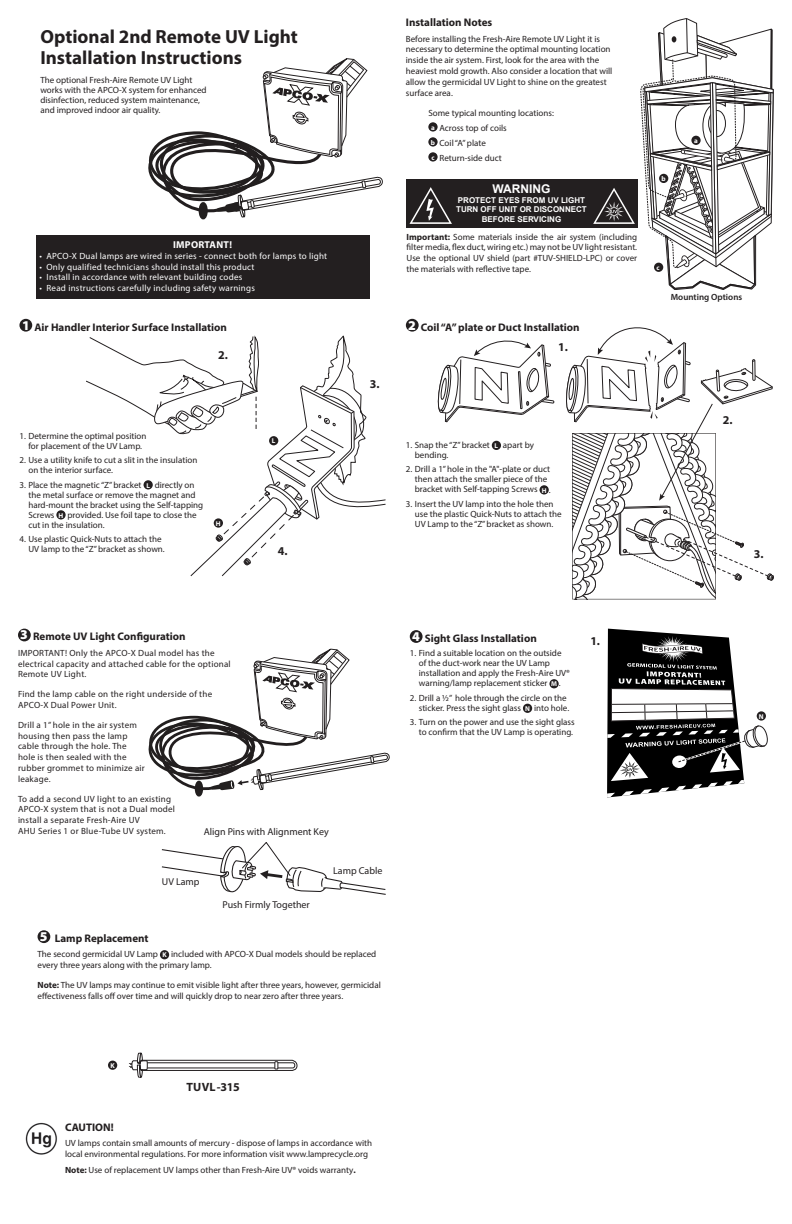
<style>
.page{position:relative;width:792px;height:1224px;background:#fff}
.page>*{position:absolute;margin:0;border:0;box-sizing:border-box;transform-origin:0 0}
.t1{font:700 19px/20.8px "Myriad Pro";color:#231f20}
.t2{font:700 12px "Myriad Pro";letter-spacing:.02em;color:#231f20}
.t3{font:700 12px "Arial";color:#fff}
.t4{font:700 11px "Myriad Pro";color:#231f20}
.t5{font:10px "Myriad Pro";color:#231f20}
.t6{font:700 10px "Myriad Pro";letter-spacing:.025em;color:#fff}
.t7{font:9px/10px "Myriad Pro";color:#231f20}
.t8{font:9px/10.8px "Myriad Pro";letter-spacing:.025em;color:#231f20}
.t9{font:9px "Myriad Pro";letter-spacing:.025em;color:#fff}
.t10{font:600 9px "Myriad Pro";color:#231f20}
.t11{font:700 8px/9.6px "Arial";color:#fff;text-align:center}
.t12{font:700 7px "Myriad Pro";color:#fff}
.s1{font-weight:900;font-size:13.5px;color:#fff}
.s2{font-weight:700;font-size:7px;color:#fff}
.s3{font-weight:700}
</style>
<div class="page">
<div style="left:195px;top:781px;width:8px;height:16px;border:3px solid #221f1f;border-radius:50%"></div>
<svg style="left:149px;top:648px;width:241px;height:147px"></svg>
<svg style="left:437px;top:340px;width:117px;height:83px"></svg>
<svg style="left:566px;top:327px;width:208px;height:272px"></svg>
<svg style="left:86px;top:336px;width:300px;height:240px"></svg>
<div style="left:199px;top:202px;width:9px;height:17px;border:3px solid #221f1f;border-radius:50%"></div>
<svg style="left:148px;top:58px;width:235px;height:160px"></svg>
<svg style="left:607px;top:629px;width:161px;height:169px"></svg>
<img style="left:25px;top:1123px;width:32px;height:31px">
<div style="left:406px;top:179px;width:231px;height:48px;background:#231f20"></div>
<svg style="left:409px;top:187px;width:43px;height:37px"></svg>
<svg style="left:593px;top:18px;width:181px;height:272px"></svg>
<svg style="left:129px;top:1053px;width:168px;height:25px"></svg>
<div style="left:108px;top:1061px;width:9px;height:9px;background:#231f20;border-radius:50%"></div>
<div style="left:36px;top:235px;width:333px;height:63px;background:#231f20"></div>
<svg style="left:428px;top:122px;width:10px;height:10px"></svg>
<svg style="left:428px;top:137px;width:10px;height:10px"></svg>
<svg style="left:428px;top:152px;width:10px;height:10px"></svg>
<div style="left:691px;top:136px;width:10px;height:9px;background:#231f20;border-radius:50%"></div>
<div style="left:659px;top:174px;width:9px;height:9px;background:#231f20;border-radius:50%"></div>
<div style="left:654px;top:263px;width:9px;height:9px;background:#231f20;border-radius:50%"></div>
<div style="left:19px;top:319px;width:13px;height:13px;background:#231f20;border-radius:50%"></div>
<div style="left:144px;top:480px;width:9px;height:10px;background:#231f20;border-radius:50%"></div>
<svg style="left:56px;top:510px;width:10px;height:10px"></svg>
<div style="left:406px;top:319px;width:13px;height:13px;background:#231f20;border-radius:50%"></div>
<div style="left:492px;top:441px;width:9px;height:9px;background:#231f20;border-radius:50%"></div>
<div style="left:540px;top:485px;width:9px;height:10px;background:#231f20;border-radius:50%"></div>
<div style="left:18px;top:629px;width:13px;height:12px;background:#231f20;border-radius:50%"></div>
<div style="left:410px;top:630px;width:13px;height:13px;background:#231f20;border-radius:50%"></div>
<div style="left:549px;top:679px;width:10px;height:9px;background:#231f20;border-radius:50%"></div>
<div style="left:523px;top:704px;width:9px;height:9px;background:#231f20;border-radius:50%"></div>
<div style="left:38px;top:930px;width:12px;height:13px;background:#231f20;border-radius:50%"></div>
<div style="left:160px;top:950px;width:9px;height:9px;background:#231f20;border-radius:50%"></div>
<svg style="left:162px;top:842px;width:224px;height:53px"></svg>
<div style="left:757px;top:711px;width:9px;height:10px;background:#231f20;border-radius:50%"></div>
<div style="left:214px;top:518px;width:9px;height:10px;background:#231f20;border-radius:50%"></div>
<div style="left:269px;top:436px;width:9px;height:9px;background:#231f20;border-radius:50%"></div>
<h1 class="t1" style="left:40px;top:26px;width:259px">Optional 2nd Remote UV Light<br>Installation Instructions</h1>
<p class="t7" style="left:40px;top:75px;width:168px">The optional Fresh-Aire Remote UV Light works with the APCO-X system for enhanced disinfection, reduced system maintenance, and improved indoor air quality.</p>
<p class="t6" style="left:173px;top:238px;width:60px">IMPORTANT!</p>
<p class="t9" style="left:39px;top:250px;width:289px">• APCO-X Dual lamps are wired in series - connect both for lamps to light</p>
<p class="t9" style="left:39px;top:261px;width:217px">• Only qualified technicians should install this product</p>
<p class="t9" style="left:39px;top:272px;width:204px">• Install in accordance with relevant building codes</p>
<p class="t9" style="left:39px;top:283px;width:217px">• Read instructions carefully including safety warnings</p>
<p class="t4" style="left:22px;top:320px;width:206px"><span class="s1">1</span> Air Handler Interior Surface Installation</p>
<h2 class="t2" style="left:218px;top:347px;width:11px">2.</h2>
<p class="t7" style="left:19px;top:430px;width:129px;text-align:center">1. Determine the optimal position for placement of the UV Lamp.</p>
<p class="t7" style="left:28px;top:455px;width:170px;text-indent:-9px">2. Use a utility knife to cut a slit in the insulation on the interior surface.</p>
<p class="t7" style="left:28px;top:479px;width:176px;text-indent:-9px">3. Place the magnetic “Z” bracket <span class="s2">L</span> directly on the metal surface or remove the magnet and hard-mount the bracket using the Self-tapping Screws <span class="s2">H</span> provided. Use foil tape to close the cut in the insulation.</p>
<p class="t7" style="left:28px;top:534px;width:138px;text-indent:-9px">4. Use plastic Quick-Nuts to attach the<br>UV lamp to the “Z” bracket as shown.</p>
<p class="t12" style="left:216px;top:519px;width:6px">H</p>
<p class="t12" style="left:272px;top:436px;width:5px">L</p>
<h2 class="t2" style="left:278px;top:543px;width:11px">4.</h2>
<h2 class="t2" style="left:370px;top:376px;width:11px">3.</h2>
<p class="t4" style="left:406px;top:15px;width:88px">Installation Notes</p>
<p class="t7" style="left:406px;top:33px;width:208px;line-height:10.8px">Before installing the Fresh-Aire Remote UV Light it is necessary to determine the optimal mounting location inside the air system. First, look for the area with the heaviest mold growth. Also consider a location that will allow the germicidal UV Light to shine on the greatest surface area.</p>
<p class="t7" style="left:428px;top:105px;width:127px;line-height:15px">Some typical mounting locations: <span class="s2">a</span> Across top of coils<br><span class="s2">b</span> Coil “A” plate<br><span class="s2">c</span> Return-side duct</p>
<h2 class="t3" style="left:493px;top:180px;width:59px">WARNING</h2>
<p class="t11" style="left:456px;top:195px;width:132px">PROTECT EYES FROM UV LIGHT<br>TURN OFF UNIT OR DISCONNECT<br>BEFORE SERVICING</p>
<p class="t7" style="left:407px;top:231px;width:232px;line-height:10.8px;text-align:justify"><span class="s3">Important:</span> Some materials inside the air system (including filter media, flex duct, wiring etc.) may not be UV light resistant.<br>Use the optional UV shield (part #TUV-SHIELD-LPC) or cover the materials with reflective tape.</p>
<p class="t4" style="left:408px;top:320px;width:173px"><span class="s1">2</span> Coil “A” plate or Duct Installation</p>
<h2 class="t2" style="left:558px;top:339px;width:11px">1.</h2>
<p class="t12" style="left:662px;top:174px;width:6px">b</p>
<p class="t12" style="left:694px;top:136px;width:5px">a</p>
<p class="t12" style="left:656px;top:263px;width:5px">c</p>
<p class="t10" style="left:671px;top:292px;width:73px">Mounting Options</p>
<p class="t7" style="left:415px;top:440px;width:121px;text-indent:-9px">1. Snap the “Z” bracket <span class="s2">L</span> apart by bending.</p>
<p class="t7" style="left:415px;top:464px;width:137px;text-indent:-9px">2. Drill a 1” hole in the "A"-plate or duct then attach the smaller piece of the bracket with Self-tapping Screws <span class="s2">H</span> .</p>
<p class="t7" style="left:415px;top:499px;width:148px;text-indent:-9px">3. Insert the UV lamp into the hole then use the plastic Quick-Nuts to attach the<br>UV Lamp to the “Z” bracket as shown.</p>
<h2 class="t2" style="left:723px;top:412px;width:11px">2.</h2>
<h2 class="t2" style="left:754px;top:546px;width:11px">3.</h2>
<p class="t4" style="left:20px;top:630px;width:167px"><span class="s1">3</span> Remote UV Light Configuration</p>
<p class="t8" style="left:18px;top:647px;width:214px">IMPORTANT! Only the APCO-X Dual model has the electrical capacity and attached cable for the optional<br>Remote UV Light.</p>
<p class="t8" style="left:18px;top:689px;width:196px">Find the lamp cable on the right underside of the<br>APCO-X Dual Power Unit.</p>
<p class="t8" style="left:18px;top:719px;width:128px">Drill a 1” hole in the air system housing then pass the lamp cable through the hole. The hole is then sealed with the rubber grommet to minimize air leakage.</p>
<p class="t8" style="left:18px;top:793px;width:159px">To add a second UV light to an existing APCO-X system that is not a Dual model install a separate Fresh-Aire UV<br>AHU Series 1 or Blue-Tube UV system.</p>
<p class="t5" style="left:204px;top:825px;width:127px">Align Pins with Alignment Key</p>
<p class="t5" style="left:162px;top:876px;width:39px">UV Lamp</p>
<p class="t5" style="left:223px;top:898px;width:89px">Push Firmly Together</p>
<p class="t5" style="left:333px;top:865px;width:51px">Lamp Cable</p>
<p class="t4" style="left:40px;top:931px;width:110px"><span class="s1">5</span> Lamp Replacement</p>
<p class="t7" style="left:38px;top:949px;width:340px;line-height:10.8px">The second germicidal UV Lamp <span class="s2">K</span> included with APCO-X Dual models should be replaced every three years along with the primary lamp.</p>
<p class="t7" style="left:38px;top:979px;width:345px;line-height:10.8px"><span class="s3">Note:</span> The UV lamps may continue to emit visible light after three years, however, germicidal effectiveness falls off over time and will quickly drop to near zero after three years.</p>
<p class="t12" style="left:110px;top:1061px;width:6px">K</p>
<h2 class="t2" style="left:186px;top:1079px;width:55px">TUVL-315</h2>
<p class="t4" style="left:65px;top:1120px;width:50px">CAUTION!</p>
<p class="t7" style="left:65px;top:1138px;width:308px;line-height:10.8px">UV lamps contain small amounts of mercury - dispose of lamps in accordance with local environmental regulations. For more information visit www.lamprecycle.org</p>
<p class="t7" style="left:65px;top:1165px;width:292px"><span class="s3">Note:</span> Use of replacement UV lamps other than Fresh-Aire UV® voids warranty<span class="s3">.</span></p>
<p class="t4" style="left:412px;top:631px;width:126px"><span class="s1">4</span> Sight Glass Installation</p>
<p class="t7" style="left:419px;top:648px;width:153px;text-indent:-9px">1. Find a suitable location on the outside of the duct-work near the UV Lamp installation and apply the Fresh-Aire UV® warning/lamp replacement sticker <span class="s2">M</span> .</p>
<p class="t7" style="left:410px;top:693px;width:161px;text-align:right">2. Drill a ½” hole through the circle on the sticker. Press the sight glass <span class="s2">N</span> into hole.</p>
<p class="t7" style="left:410px;top:717px;width:166px;text-align:right">3. Turn on the power and use the sight glass to confirm that the UV Lamp is operating.</p>
<h2 class="t2" style="left:590px;top:633px;width:11px">1.</h2>
<p class="t12" style="left:759px;top:712px;width:6px">N</p>
</div>
